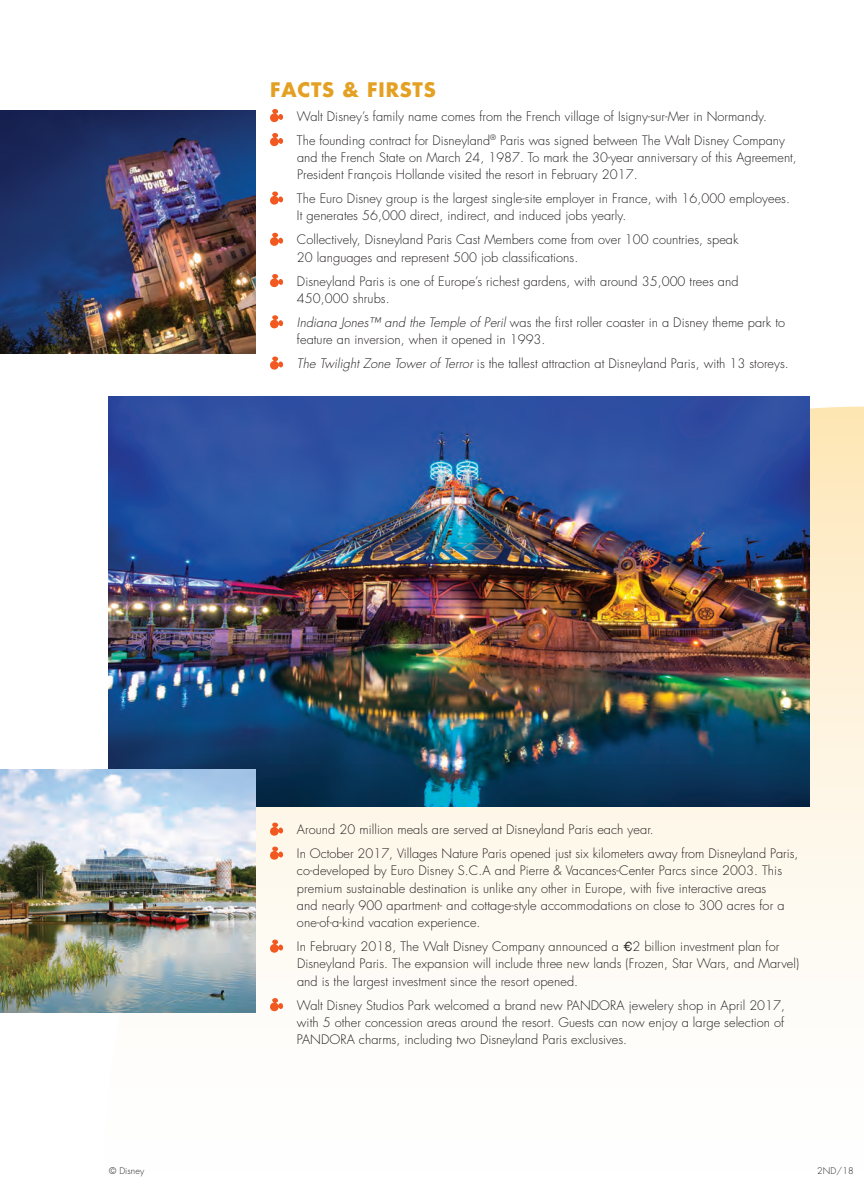
<style>
.page{position:relative;width:864px;height:1188px;background:#fff}
.page>*{position:absolute;margin:0;border:0;box-sizing:border-box;transform-origin:0 0}
.t1{font:700 19.5px "Futura";letter-spacing:.04em;color:#e3a023}
.t2{font:300 12.75px/17.2px "Futura";letter-spacing:.005em;color:#231f20}
.t3{font:300 9px "Futura";letter-spacing:.01em;color:#231f20}
.s1{font-style:italic}
.s2{font-family:"Helvetica";font-weight:400}
</style>
<div class="page">
<svg style="left:104px;top:407px;width:760px;height:606px"></svg>
<svg style="left:270px;top:109px;width:13px;height:13px"></svg>
<svg style="left:270px;top:133px;width:13px;height:13px"></svg>
<svg style="left:270px;top:192px;width:13px;height:13px"></svg>
<svg style="left:270px;top:233px;width:13px;height:13px"></svg>
<svg style="left:270px;top:274px;width:13px;height:13px"></svg>
<svg style="left:270px;top:315px;width:13px;height:13px"></svg>
<svg style="left:270px;top:357px;width:13px;height:13px"></svg>
<img style="left:108px;top:396px;width:702px;height:410px">
<img style="left:0;top:111px;width:255px;height:243px">
<svg style="left:270px;top:823px;width:13px;height:13px"></svg>
<svg style="left:270px;top:847px;width:13px;height:13px"></svg>
<svg style="left:270px;top:940px;width:13px;height:13px"></svg>
<svg style="left:270px;top:998px;width:13px;height:13px"></svg>
<img style="left:0;top:770px;width:255px;height:243px">
<h1 class="t1" style="left:270px;top:76px;width:167px">FACTS &amp; FIRSTS</h1>
<p class="t2" style="left:297px;top:104px;width:489px;line-height:24px">Walt Disney’s family name comes from the French village of Isigny-sur-Mer in Normandy.<br>The founding contract for Disneyland<sup>®</sup> Paris was signed between The Walt Disney Company</p>
<p class="t2" style="left:297px;top:149px;width:501px">and the French State on March 24, 1987. To mark the 30-year anniversary of this Agreement,<br>President François Hollande visited the resort in February 2017.</p>
<p class="t2" style="left:297px;top:190px;width:495px">The Euro Disney group is the largest single-site employer in France, with 16,000 employees.<br>It generates 56,000 direct, indirect, and induced jobs yearly.</p>
<p class="t2" style="left:297px;top:231px;width:443px">Collectively, Disneyland Paris Cast Members come from over 100 countries, speak<br>20 languages and represent 500 job classifications.</p>
<p class="t2" style="left:297px;top:273px;width:443px">Disneyland Paris is one of Europe’s richest gardens, with around 35,000 trees and<br>450,000 shrubs.</p>
<p class="t2" style="left:297px;top:314px;width:490px"><span class="s1">Indiana Jones™ and the Temple of Peril</span> was the first roller coaster in a Disney theme park to feature an inversion, when it opened in 1993.</p>
<p class="t2" style="left:297px;top:355px;width:493px"><span class="s1">The Twilight Zone Tower of Terror</span> is the tallest attraction at Disneyland Paris, with 13 storeys.</p>
<p class="t2" style="left:297px;top:818px;width:503px;line-height:24px">Around 20 million meals are served at Disneyland Paris each year.<br>In October 2017, Villages Nature Paris opened just six kilometers away from Disneyland Paris,</p>
<p class="t2" style="left:297px;top:862px;width:489px">co-developed by Euro Disney S.C.A and Pierre &amp; Vacances-Center Parcs since 2003. This premium sustainable destination is unlike any other in Europe, with five interactive areas and nearly 900 apartment- and cottage-style accommodations on close to 300 acres for a one-of-a-kind vacation experience.</p>
<p class="t2" style="left:297px;top:938px;width:504px">In February 2018, The Walt Disney Company announced a <span class="s2">€</span>2 billion investment plan for<br>Disneyland Paris. The expansion will include three new lands (Frozen, Star Wars, and Marvel) and is the largest investment since the resort opened.</p>
<p class="t2" style="left:297px;top:997px;width:490px;text-align:justify">Walt Disney Studios Park welcomed a brand new PANDORA jewelery shop in April 2017, with 5 other concession areas around the resort. Guests can now enjoy a large selection of PANDORA charms, including two Disneyland Paris exclusives.</p>
<p class="t3" style="left:109px;top:1165px;width:37px">© Disney</p>
<p class="t3" style="left:817px;top:1165px;width:38px">2ND/18</p>
</div>
